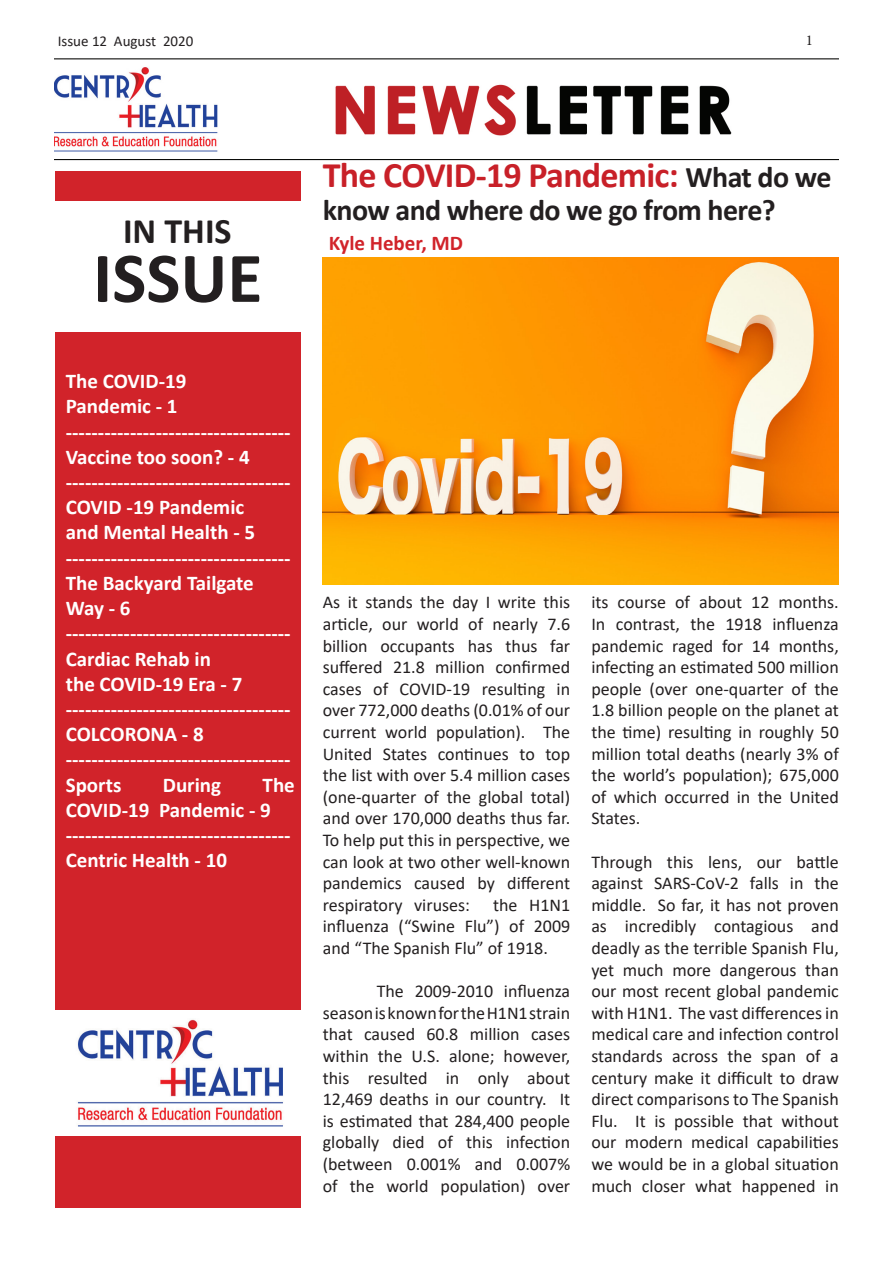
<style>
.page{position:relative;width:893px;height:1263px;background:#fff}
.page>*{position:absolute;margin:0;border:0;box-sizing:border-box;transform-origin:0 0}
.t1{font:700 72px "Calibri";color:#231f20}
.t2{font:700 36px "Calibri";letter-spacing:-.02em;color:#c82028}
.t3{font:700 36px "Calibri";color:#231f20}
.t4{font:700 30px "Calibri";letter-spacing:-.02em;color:#231f20}
.t5{font:700 21px/25.2px "Calibri";color:#fff}
.t6{font:700 21px "Calibri";color:#d1232a}
.t7{font:18px/21.6px "Calibri";color:#231f20;text-align:justify}
.t8{font:18px "Minion Pro";color:#fff}
.t9{font:15px "Calibri";color:#231f20}
.t10{font:15px "Minion Pro";color:#231f20}
.s1{font-size:30px;color:#231f20}
</style>
<div class="page">
<img style="left:54px;top:58px;width:785px;height:103px">
<img style="left:323px;top:258px;width:516px;height:326px">
<img style="left:77px;top:1019px;width:206px;height:108px">
<div style="left:55px;top:171px;width:246px;height:29px;background:#d1232a"></div>
<div style="left:55px;top:332px;width:246px;height:677px;background:#d1232a"></div>
<div style="left:55px;top:1136px;width:246px;height:72px;background:#d1232a"></div>
<p class="t9" style="left:58px;top:30px;width:137px">Issue 12 August 2020</p>
<p class="t10" style="left:806px;top:30px;width:9px">1</p>
<p class="t3" style="left:123px;top:206px;width:110px">IN THIS</p>
<p class="t1" style="left:93px;top:227px;width:171px">ISSUE</p>
<p class="t5" style="left:66px;top:368px;width:122px">The COVID-19</p>
<p class="t5" style="left:66px;top:394px;width:113px">Pandemic - 1</p>
<p class="t5" style="left:66px;top:419px;width:226px">-----------------------------------</p>
<p class="t5" style="left:66px;top:444px;width:185px">Vaccine too soon? - 4</p>
<p class="t5" style="left:66px;top:469px;width:226px">-----------------------------------</p>
<p class="t5" style="left:66px;top:494px;width:180px">COVID -19 Pandemic</p>
<p class="t5" style="left:66px;top:520px;width:191px">and Mental Health - 5</p>
<p class="t5" style="left:66px;top:545px;width:226px">-----------------------------------</p>
<p class="t5" style="left:66px;top:570px;width:190px">The Backyard Tailgate</p>
<p class="t5" style="left:66px;top:595px;width:66px">Way - 6</p>
<p class="t5" style="left:66px;top:620px;width:226px">-----------------------------------</p>
<p class="t5" style="left:66px;top:646px;width:147px">Cardiac Rehab in</p>
<p class="t5" style="left:66px;top:671px;width:178px">the COVID-19 Era - 7</p>
<p class="t5" style="left:66px;top:696px;width:226px">-----------------------------------</p>
<p class="t5" style="left:66px;top:721px;width:139px">COLCORONA - 8</p>
<p class="t5" style="left:66px;top:746px;width:226px">-----------------------------------</p>
<p class="t5" style="left:66px;top:772px;width:57px">Sports</p>
<p class="t5" style="left:163px;top:772px;width:60px">During</p>
<p class="t8" style="left:68px;top:373px;width:35px">fsfsd</p>
<p class="t5" style="left:66px;top:772px;width:231px;text-indent:197px">The<br>COVID-19 Pandemic - 9</p>
<p class="t5" style="left:66px;top:822px;width:226px">-----------------------------------</p>
<p class="t5" style="left:66px;top:847px;width:163px">Centric Health - 10</p>
<p class="t2" style="left:323px;top:150px;width:510px">The COVID-19 Pandemic: <span class="s1">What do we</span></p>
<p class="t4" style="left:323px;top:189px;width:454px">know and where do we go from here?</p>
<p class="t6" style="left:329px;top:228px;width:136px">Kyle Heber, MD</p>
<p class="t7" style="left:323px;top:591px;width:249px">As it stands the day I write this article, our world of nearly 7.6 billion occupants has thus far suffered 21.8 million confirmed cases of COVID-19 resulting in over 772,000 deaths (0.01% of our current world population). The United States continues to top the list with over 5.4 million cases (one-quarter of the global total) and over 170,000 deaths thus far.<br>To help put this in perspective, we can look at two other well-known pandemics caused by different respiratory viruses:</p>
<p class="t7" style="left:323px;top:893px;width:249px;text-indent:170px">the H1N1 influenza (“Swine Flu”) of 2009 and “The Spanish Flu” of 1918.</p>
<p class="t7" style="left:323px;top:980px;width:249px;text-indent:54px">The 2009-2010 influenza season is known for the H1N1 strain that caused 60.8 million cases within the U.S. alone; however, this resulted in only about 12,469 deaths in our country. It is estimated that 284,400 people globally died of this infection (between 0.001% and 0.007% of the world population) over</p>
<p class="t7" style="left:591px;top:591px;width:249px">its course of about 12 months.<br>In contrast, the 1918 influenza pandemic raged for 14 months, infecting an estimated 500 million people (over one-quarter of the 1.8 billion people on the planet at the time) resulting in roughly 50 million total deaths (nearly 3% of the world’s population); 675,000 of which occurred in the United States.</p>
<p class="t7" style="left:591px;top:850px;width:249px">Through this lens, our battle against SARS-CoV-2 falls in the middle. So far, it has not proven as incredibly contagious and deadly as the terrible Spanish Flu, yet much more dangerous than our most recent global pandemic with H1N1. The vast differences in medical care and infection control standards across the span of a century make it difficult to draw direct comparisons to The Spanish Flu. It is possible that without our modern medical capabilities we would be in a global situation much closer what happened in</p>
</div>
